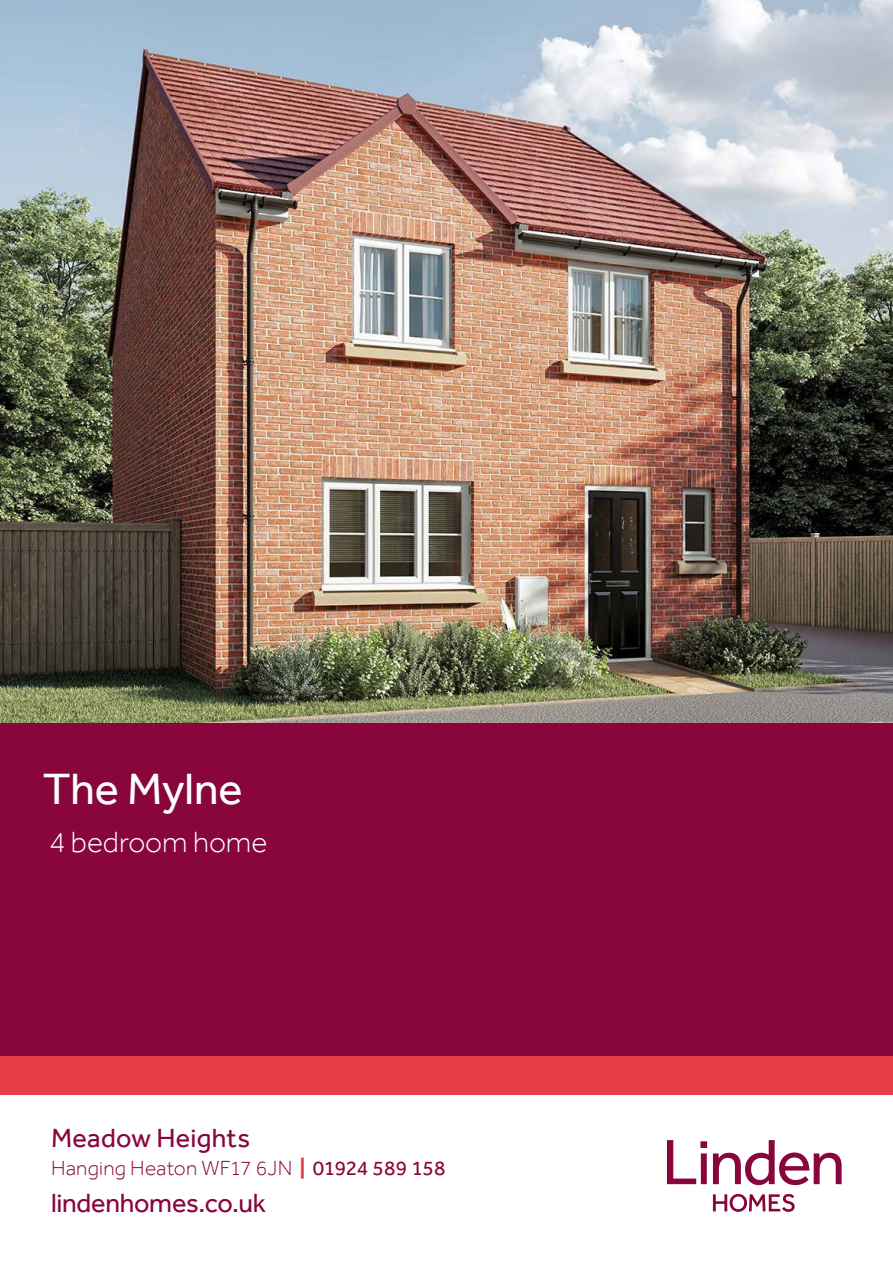
<style>
.page{position:relative;width:893px;height:1263px;background:#fff}
.page>*{position:absolute;margin:0;border:0;box-sizing:border-box;transform-origin:0 0}
.t1{font:45px "Effra";letter-spacing:-.005em;color:#fff}
.t2{font:300 30px "Effra";color:#fff}
.t3{font:27px "Effra";letter-spacing:-.01em;color:#88063c}
.t4{font:27px "Effra";letter-spacing:.01em;color:#88063c}
.t5{font:300 21px "Effra";letter-spacing:.01em;color:#88063c}
.s1{font-weight:700;color:#e83e4a}
.s2{font-weight:400}
</style>
<div class="page">
<img style="left:0;top:0;width:893px;height:723px">
<svg style="left:667px;top:1140px;width:40px;height:44px"></svg>
<svg style="left:713px;top:1140px;width:129px;height:45px"></svg>
<svg style="left:713px;top:1194px;width:82px;height:18px"></svg>
<div style="left:0;top:723px;width:893px;height:334px;background:#88063c"></div>
<div style="left:0;top:1057px;width:893px;height:38px;background:#e83e4a"></div>
<h1 class="t1" style="left:43px;top:762px;width:201px">The Mylne</h1>
<h2 class="t2" style="left:49px;top:824px;width:220px">4 bedroom home</h2>
<p class="t4" style="left:51px;top:1122px;width:201px">Meadow Heights</p>
<p class="t5" style="left:51px;top:1156px;width:396px">Hanging Heaton WF17 6JN <span class="s1">|</span> <span class="s2">01924 589 158</span></p>
<p class="t3" style="left:51px;top:1187px;width:217px">lindenhomes.co.uk</p>
</div>
